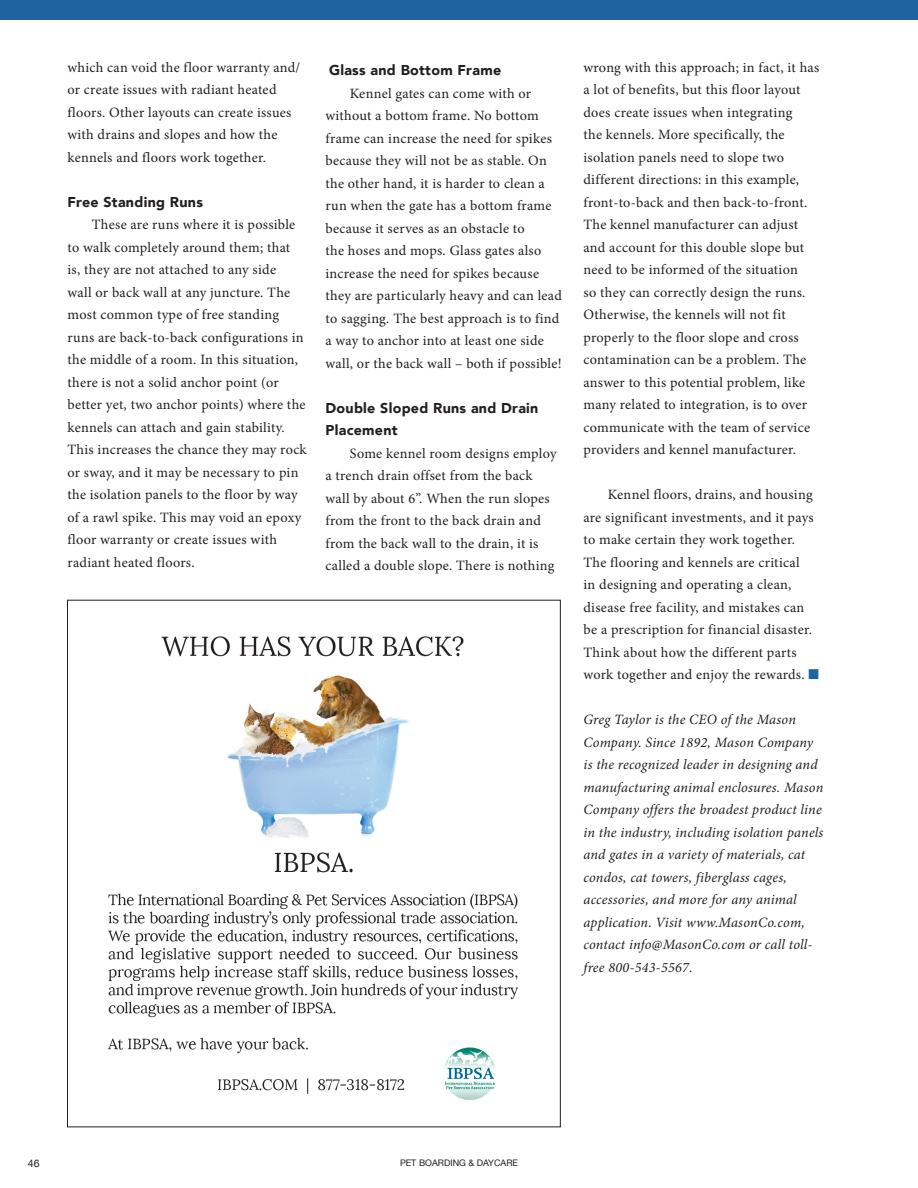
<style>
.page{position:relative;width:918px;height:1188px;background:#fff}
.page>*{position:absolute;margin:0;border:0;box-sizing:border-box;transform-origin:0 0}
.t1{font:14.25px/22.5px "Minion Pro";letter-spacing:.015em;color:#231f20}
.t2{font:italic 14.25px/22.5px "Minion Pro";letter-spacing:.01em;color:#231f20}
.t3{font:900 14.25px/22.5px "Avenir";letter-spacing:.02em;color:#231f20}
.t4{font:10.5px "Helvetica Neue";color:#231f20}
.t5{font:9px "Helvetica Neue";color:#231f20}
.s1{color:#1f63a0}
</style>
<div class="page">
<div style="left:0;top:0;width:918px;height:19px;background:#1f63a0"></div>
<img style="left:108px;top:636px;width:410px;height:465px">
<p class="t1" style="left:68px;top:56px;width:234px">which can void the floor warranty and/ or create issues with radiant heated floors. Other layouts can create issues with drains and slopes and how the kennels and floors work together.</p>
<p class="t3" style="left:68px;top:190px;width:137px">Free Standing Runs</p>
<p class="t1" style="left:68px;top:213px;width:241px;text-indent:24px">These are runs where it is possible to walk completely around them; that is, they are not attached to any side<br>wall or back wall at any juncture. The most common type of free standing runs are back-to-back configurations in the middle of a room. In this situation, there is not a solid anchor point (or better yet, two anchor points) where the kennels can attach and gain stability.<br>This increases the chance they may rock or sway, and it may be necessary to pin the isolation panels to the floor by way of a rawl spike. This may void an epoxy floor warranty or create issues with radiant heated floors.</p>
<p class="t3" style="left:329px;top:59px;width:174px">Glass and Bottom Frame</p>
<p class="t1" style="left:325px;top:82px;width:238px;text-indent:24px">Kennel gates can come with or without a bottom frame. No bottom frame can increase the need for spikes because they will not be as stable. On the other hand, it is harder to clean a run when the gate has a bottom frame because it serves as an obstacle to<br>the hoses and mops. Glass gates also increase the need for spikes because they are particularly heavy and can lead to sagging. The best approach is to find a way to anchor into at least one side wall, or the back wall – both if possible!</p>
<p class="t3" style="left:325px;top:396px;width:214px">Double Sloped Runs and Drain<br>Placement</p>
<p class="t1" style="left:325px;top:442px;width:233px;text-indent:24px">Some kennel room designs employ a trench drain offset from the back wall by about 6”. When the run slopes from the front to the back drain and from the back wall to the drain, it is called a double slope. There is nothing</p>
<p class="t1" style="left:583px;top:56px;width:237px">wrong with this approach; in fact, it has a lot of benefits, but this floor layout does create issues when integrating<br>the kennels. More specifically, the isolation panels need to slope two different directions: in this example, front-to-back and then back-to-front.<br>The kennel manufacturer can adjust and account for this double slope but need to be informed of the situation<br>so they can correctly design the runs.<br>Otherwise, the kennels will not fit properly to the floor slope and cross contamination can be a problem. The answer to this potential problem, like many related to integration, is to over communicate with the team of service providers and kennel manufacturer.</p>
<p class="t1" style="left:583px;top:483px;width:237px;text-indent:24px">Kennel floors, drains, and housing are significant investments, and it pays to make certain they work together.<br>The flooring and kennels are critical<br>in designing and operating a clean, disease free facility, and mistakes can be a prescription for financial disaster.<br>Think about how the different parts work together and enjoy the rewards. <span class="s1">■</span></p>
<p class="t2" style="left:584px;top:708px;width:241px">Greg Taylor is the CEO of the Mason Company. Since 1892, Mason Company is the recognized leader in designing and manufacturing animal enclosures. Mason Company offers the broadest product line in the industry, including isolation panels and gates in a variety of materials, cat condos, cat towers, fiberglass cages, accessories, and more for any animal application. Visit www.MasonCo.com, contact info@MasonCo.com or call toll&shy;free 800-543-5567.</p>
<p class="t4" style="left:28px;top:1156px;width:13px">46</p>
<p class="t5" style="left:400px;top:1156px;width:119px">PET BOARDING &amp; DAYCARE</p>
</div>
